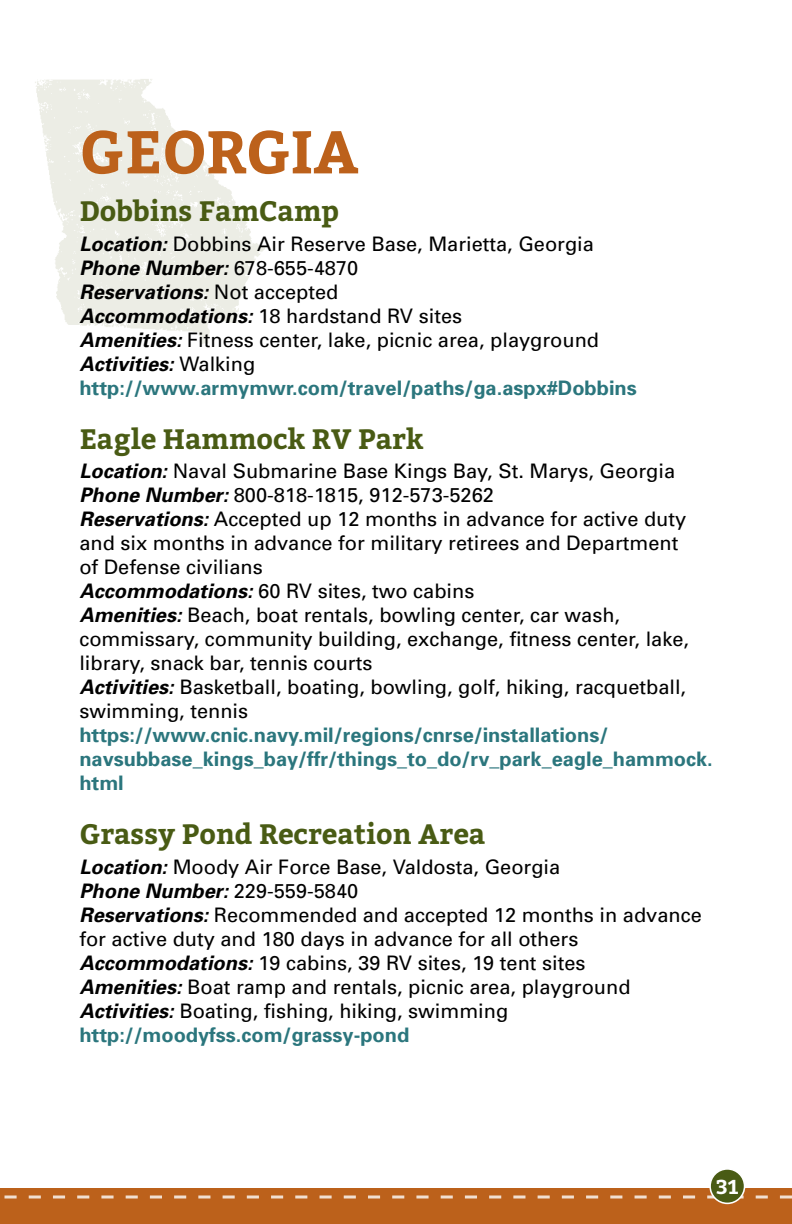
<style>
.page{position:relative;width:792px;height:1224px;background:#fff}
.page>*{position:absolute;margin:0;border:0;box-sizing:border-box;transform-origin:0 0}
.t1{font:700 60px "Bitter";color:#bc611b}
.t2{font:700 28px "Bitter";color:#495b14}
.t3{font:20px/24px "Univers";color:#000}
.t4{font:700 20px/24px "Univers";color:#2b767d}
.t5{font:italic 700 20px "Univers";color:#000}
.t6{font:700 20px "Bitter";color:#fff}
.s1{font-weight:700;font-style:italic}
.s2{font-weight:400;font-style:normal}
</style>
<div class="page">
<div style="left:0;top:1188px;width:792px;height:36px;background:#bc611b"></div>
<svg style="left:4px;top:1196px;width:788px;height:2px"></svg>
<div style="left:710px;top:1169px;width:35px;height:34px;background:#495b14;border-radius:50%"></div>
<div style="left:709px;top:1168px;width:36px;height:36px;border:2px solid #fff;border-radius:50%"></div>
<img style="left:35px;top:79px;width:230px;height:265px">
<h2 class="t1" style="left:79px;top:116px;width:281px">GEORGIA</h2>
<h3 class="t2" style="left:79px;top:195px;width:261px">Dobbins FamCamp</h3>
<p class="t3" style="left:79px;top:231px;width:516px"><span class="s1">Location:</span> Dobbins Air Reserve Base, Marietta, Georgia</p>
<p class="t5" style="left:79px;top:255px;width:280px">Phone Number: <span class="s2">678-655-4870</span></p>
<p class="t5" style="left:79px;top:279px;width:261px">Reservations: <span class="s2">Not accepted</span></p>
<p class="t3" style="left:79px;top:303px;width:384px"><span class="s1">Accommodations:</span> 18 hardstand RV sites</p>
<p class="t3" style="left:79px;top:327px;width:521px"><span class="s1">Amenities:</span> Fitness center, lake, picnic area, playground</p>
<p class="t5" style="left:79px;top:351px;width:177px">Activities: <span class="s2">Walking</span></p>
<p class="t4" style="left:79px;top:375px;width:559px">http://www.armymwr.com/travel/paths/ga.aspx#Dobbins</p>
<h3 class="t2" style="left:79px;top:422px;width:346px">Eagle Hammock RV Park</h3>
<p class="t3" style="left:79px;top:459px;width:597px"><span class="s1">Location:</span> Naval Submarine Base Kings Bay, St. Marys, Georgia</p>
<p class="t3" style="left:79px;top:483px;width:416px"><span class="s1">Phone Number:</span> 800-818-1815, 912-573-5262</p>
<p class="t3" style="left:79px;top:507px;width:608px"><span class="s1">Reservations:</span> Accepted up 12 months in advance for active duty and six months in advance for military retirees and Department of Defense civilians</p>
<p class="t3" style="left:79px;top:579px;width:397px"><span class="s1">Accommodations:</span> 60 RV sites, two cabins</p>
<p class="t3" style="left:79px;top:603px;width:611px"><span class="s1">Amenities:</span> Beach, boat rentals, bowling center, car wash, commissary, community building, exchange, fitness center, lake, library, snack bar, tennis courts</p>
<p class="t3" style="left:79px;top:675px;width:608px"><span class="s1">Activities:</span> Basketball, boating, bowling, golf, hiking, racquetball, swimming, tennis</p>
<p class="t4" style="left:79px;top:722px;width:635px">https://www.cnic.navy.mil/regions/cnrse/installations/ navsubbase_kings_bay/ffr/things_to_do/rv_park_eagle_hammock. html</p>
<h3 class="t2" style="left:79px;top:817px;width:408px">Grassy Pond Recreation Area</h3>
<p class="t3" style="left:79px;top:854px;width:482px"><span class="s1">Location:</span> Moody Air Force Base, Valdosta, Georgia</p>
<p class="t5" style="left:79px;top:878px;width:280px">Phone Number: <span class="s2">229-559-5840</span></p>
<p class="t3" style="left:79px;top:902px;width:624px"><span class="s1">Reservations:</span> Recommended and accepted 12 months in advance for active duty and 180 days in advance for all others</p>
<p class="t3" style="left:79px;top:950px;width:508px"><span class="s1">Accommodations:</span> 19 cabins, 39 RV sites, 19 tent sites</p>
<p class="t3" style="left:79px;top:974px;width:553px"><span class="s1">Amenities:</span> Boat ramp and rentals, picnic area, playground</p>
<p class="t3" style="left:79px;top:998px;width:430px"><span class="s1">Activities:</span> Boating, fishing, hiking, swimming</p>
<p class="t4" style="left:79px;top:1022px;width:331px">http://moodyfss.com/grassy-pond</p>
<p class="t6" style="left:716px;top:1174px;width:24px">31</p>
</div>
